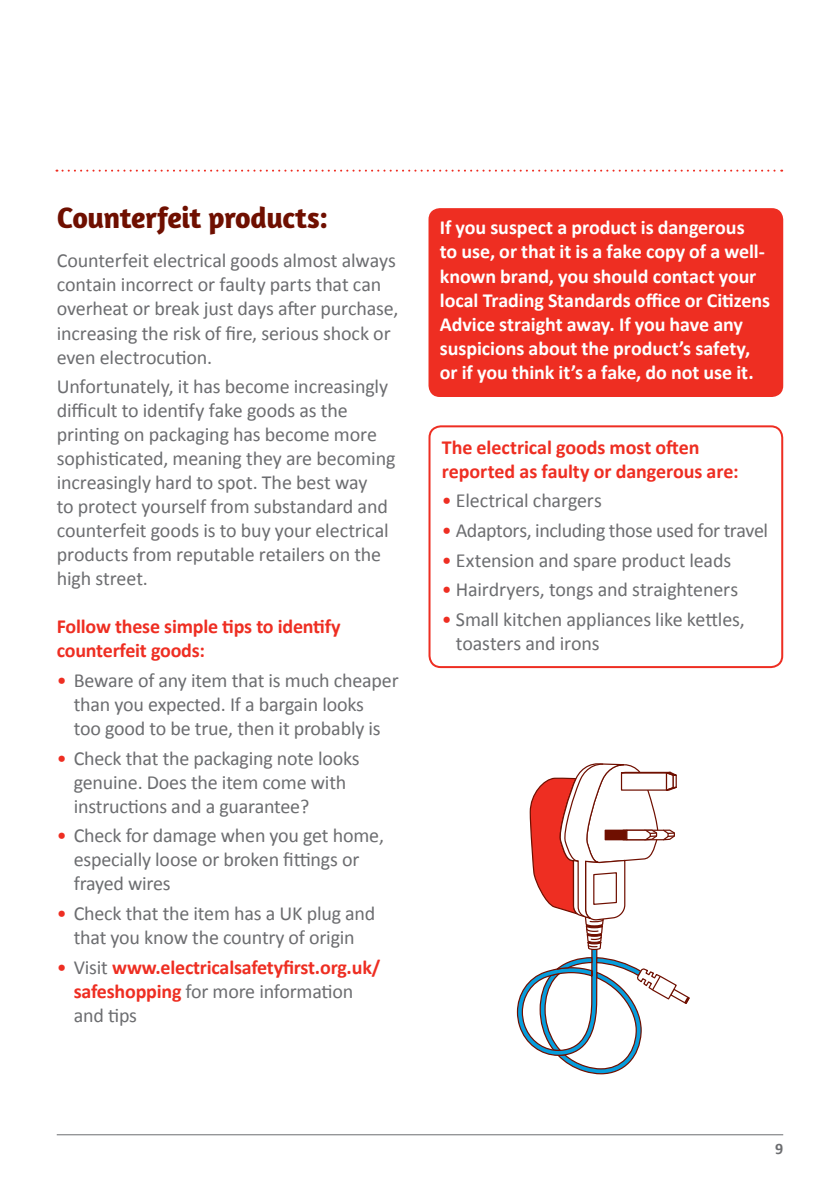
<style>
.page{position:relative;width:840px;height:1191px;background:#fff}
.page>*{position:absolute;margin:0;border:0;box-sizing:border-box;transform-origin:0 0}
.t1{font:700 30px "Amaranth";letter-spacing:-.015em;color:#6f0f00}
.t2{font:20px/24px "Calibri";letter-spacing:-.01em;color:#6c6d70}
.t3{font:700 20px/24px "Calibri";letter-spacing:-.005em;color:#fff}
.t4{font:700 20px/24px "Calibri";letter-spacing:-.01em;color:#ee2e22}
.t5{font:700 16px "Calibri";color:#6c6d70}
.s1{color:#ee2e22}
.s2{font-weight:400}
.s3{font-weight:400;color:#6c6d70}
</style>
<div class="page">
<hr style="left:57px;top:1134px;width:725px;height:1px;background:#6c6d70">
<svg style="left:56px;top:170px;width:725px;height:2px"></svg>
<div style="left:428px;top:425px;width:354px;height:243px;border:2px solid #ee2e22;border-radius:11px"></div>
<div style="left:428px;top:208px;width:354px;height:189px;background:#ee2e22;border-radius:11px"></div>
<svg style="left:516px;top:763px;width:174px;height:312px"></svg>
<p class="t1" style="left:57px;top:199px;width:273px">Counterfeit products:</p>
<p class="t2" style="left:57px;top:249px;width:343px">Counterfeit electrical goods almost always contain incorrect or faulty parts that can overheat or break just days after purchase, increasing the risk of fire, serious shock or even electrocution.</p>
<p class="t2" style="left:57px;top:374px;width:340px">Unfortunately, it has become increasingly difficult to identify fake goods as the printing on packaging has become more sophisticated, meaning they are becoming increasingly hard to spot. The best way<br>to protect yourself from substandard and counterfeit goods is to buy your electrical products from reputable retailers on the high street.</p>
<p class="t4" style="left:57px;top:614px;width:285px">Follow these simple tips to identify counterfeit goods:</p>
<p class="t2" style="left:74px;top:668px;width:326px;text-indent:-17px"><span class="s1">•</span> Beware of any item that is much cheaper than you expected. If a bargain looks<br>too good to be true, then it probably is</p>
<p class="t2" style="left:74px;top:746px;width:287px;text-indent:-17px"><span class="s1">•</span> Check that the packaging note looks genuine. Does the item come with instructions and a guarantee?</p>
<p class="t2" style="left:74px;top:823px;width:311px;text-indent:-17px"><span class="s1">•</span> Check for damage when you get home, especially loose or broken fittings or frayed wires</p>
<p class="t2" style="left:57px;top:901px;width:320px;text-align:center"><span class="s1">•</span> Check that the item has a UK plug and that you know the country of origin</p>
<p class="t4" style="left:74px;top:955px;width:308px;text-indent:-17px"><span class="s2">•</span> <span class="s3">Visit</span> www.electricalsafetyfirst.org.uk/ safeshopping <span class="s3">for more information and tips</span></p>
<p class="t3" style="left:439px;top:216px;width:331px">If you suspect a product is dangerous<br>to use, or that it is a fake copy of a well&shy;known brand, you should contact your local Trading Standards office or Citizens Advice straight away. If you have any suspicions about the product’s safety, or if you think it’s a fake, do not use it.</p>
<p class="t4" style="left:441px;top:435px;width:298px">The electrical goods most often reported as faulty or dangerous are:</p>
<p class="t2" style="left:441px;top:489px;width:161px"><span class="s1">•</span> Electrical chargers</p>
<p class="t2" style="left:441px;top:518px;width:327px"><span class="s1">•</span> Adaptors, including those used for travel</p>
<p class="t2" style="left:441px;top:548px;width:291px"><span class="s1">•</span> Extension and spare product leads</p>
<p class="t2" style="left:441px;top:578px;width:297px"><span class="s1">•</span> Hairdryers, tongs and straighteners</p>
<p class="t2" style="left:455px;top:607px;width:290px;text-indent:-14px"><span class="s1">•</span> Small kitchen appliances like kettles, toasters and irons</p>
<p class="t5" style="left:774px;top:1138px;width:10px">9</p>
</div>
